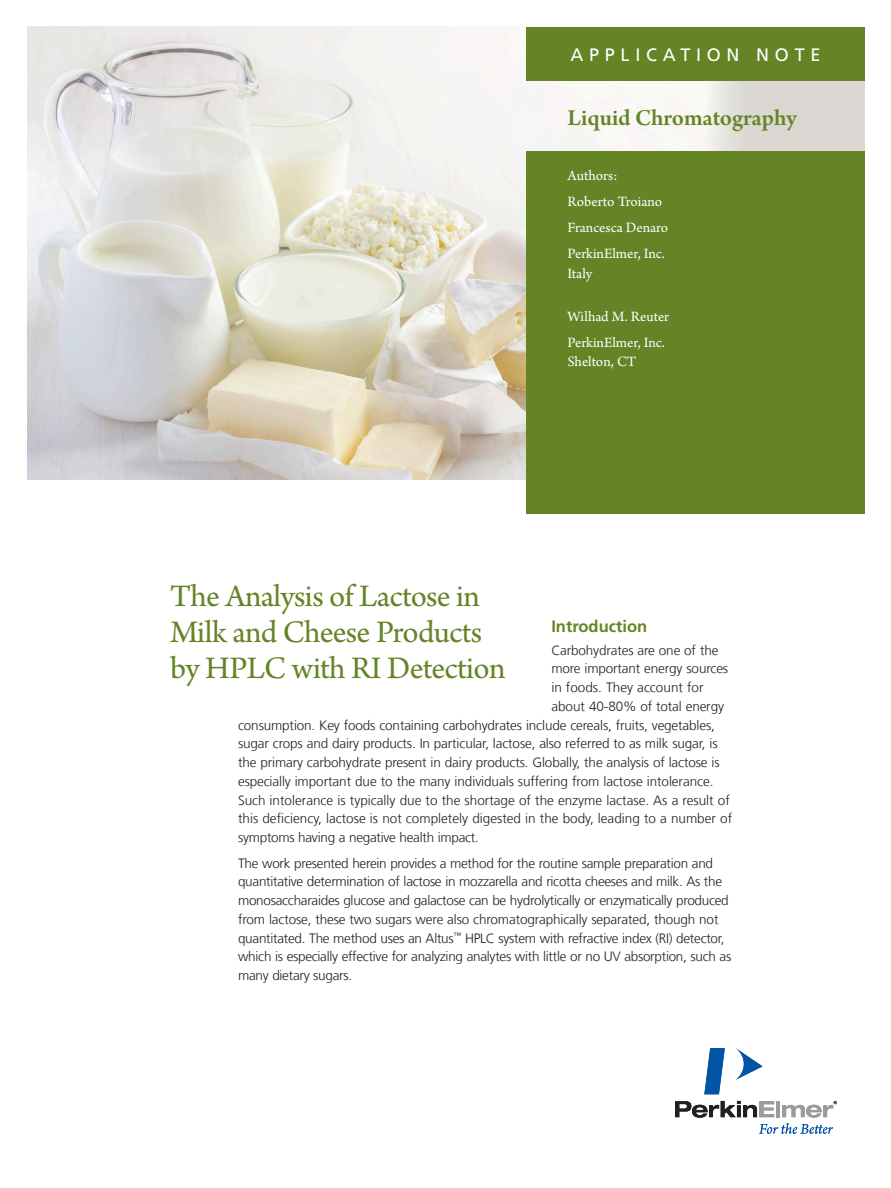
<style>
.page{position:relative;width:891px;height:1188px;background:#fff}
.page>*{position:absolute;margin:0;border:0;box-sizing:border-box;transform-origin:0 0}
.Intro_Head{font:33px/36px "Arno Pro";letter-spacing:-.02em;color:#648426}
.Product_header{font:600 24px "Arno Pro";color:#648426}
.t1{font:18px "Frutiger LT Com";letter-spacing:.32em;color:#fff}
.table{font:700 16.5px "Frutiger LT Com";color:#648426}
.Body{font:15px/19.5px "Arno Pro";color:#fff}
.Author_Contributor_A{font:15px "Arno Pro";letter-spacing:-.005em;color:#fff}
.Paragraph_Head{font:300 13.5px/18.8px "Frutiger LT Com";letter-spacing:-.01em;color:#231f20}
</style>
<div class="page">
<img style="left:28px;top:27px;width:730px;height:453px">
<div style="left:526px;top:151px;width:339px;height:363px;background:#648426"></div>
<svg style="left:736px;top:1048px;width:27px;height:32px"></svg>
<svg style="left:704px;top:1048px;width:21px;height:46px"></svg>
<svg style="left:675px;top:1101px;width:162px;height:33px"></svg>
<div style="left:526px;top:27px;width:339px;height:54px;background:#648426"></div>
<p class="t1" style="left:570px;top:44px;width:252px">APPLICATION NOTE</p>
<p class="Product_header" style="left:567px;top:104px;width:231px">Liquid Chromatography</p>
<p class="Body" style="left:568px;top:166px;width:51px">Authors:</p>
<p class="Author_Contributor_A" style="left:568px;top:193px;width:96px">Roberto Troiano</p>
<p class="Author_Contributor_A" style="left:568px;top:219px;width:102px">Francesca Denaro</p>
<p class="Body" style="left:568px;top:245px;width:99px">PerkinElmer, Inc.<br>Italy</p>
<p class="Author_Contributor_A" style="left:568px;top:308px;width:103px">Wilhad M. Reuter</p>
<p class="Body" style="left:568px;top:334px;width:99px">PerkinElmer, Inc.<br>Shelton, CT</p>
<p class="Intro_Head" style="left:170px;top:579px;width:337px">The Analysis of Lactose in<br>Milk and Cheese Products by HPLC with RI Detection</p>
<p class="table" style="left:551px;top:616px;width:97px">Introduction</p>
<p class="Paragraph_Head" style="left:551px;top:641px;width:169px">Carbohydrates are one of the</p>
<p class="Paragraph_Head" style="left:551px;top:659px;width:178px">more important energy sources</p>
<p class="Paragraph_Head" style="left:551px;top:678px;width:154px">in foods. They account for</p>
<p class="Paragraph_Head" style="left:551px;top:697px;width:174px">about 40-80% of total energy</p>
<p class="Paragraph_Head" style="left:238px;top:716px;width:478px">consumption. Key foods containing carbohydrates include cereals, fruits, vegetables,</p>
<p class="Paragraph_Head" style="left:238px;top:734px;width:481px">sugar crops and dairy products. In particular, lactose, also referred to as milk sugar, is</p>
<p class="Paragraph_Head" style="left:238px;top:753px;width:483px">the primary carbohydrate present in dairy products. Globally, the analysis of lactose is</p>
<p class="Paragraph_Head" style="left:238px;top:772px;width:477px">especially important due to the many individuals suffering from lactose intolerance.</p>
<p class="Paragraph_Head" style="left:238px;top:791px;width:493px">Such intolerance is typically due to the shortage of the enzyme lactase. As a result of</p>
<p class="Paragraph_Head" style="left:238px;top:809px;width:496px">this deficiency, lactose is not completely digested in the body, leading to a number of</p>
<p class="Paragraph_Head" style="left:238px;top:828px;width:242px">symptoms having a negative health impact.</p>
<p class="Paragraph_Head" style="left:238px;top:854px;width:495px">The work presented herein provides a method for the routine sample preparation and quantitative determination of lactose in mozzarella and ricotta cheeses and milk. As the monosaccharaides glucose and galactose can be hydrolytically or enzymatically produced from lactose, these two sugars were also chromatographically separated, though not quantitated. The method uses an Altus<sup>™</sup> HPLC system with refractive index (RI) detector, which is especially effective for analyzing analytes with little or no UV absorption, such as many dietary sugars.</p>
</div>
